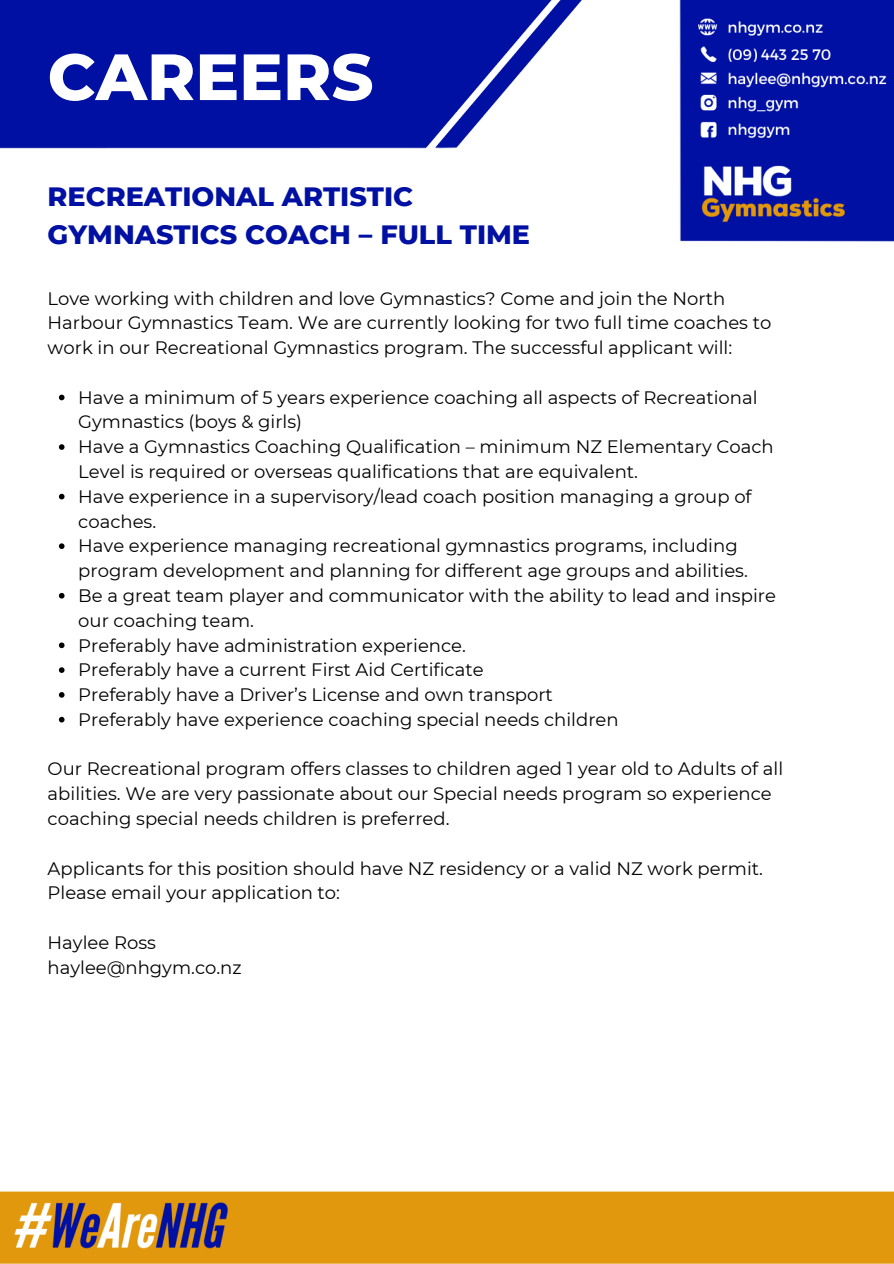
<style>
.page{position:relative;width:894px;height:1264px;background:#fff}
.page>*{position:absolute;margin:0;border:0;box-sizing:border-box;transform-origin:0 0}
.t1{font:800 65.25px "Montserrat";color:#fff}
.t2{font:800 27px/37.2px "Montserrat";color:#0010a2}
.t3{font:18px/24.8px "Montserrat";color:#000}
</style>
<div class="page">
<svg style="left:59px;top:494px;width:5px;height:5px"></svg>
<svg style="left:59px;top:543px;width:5px;height:6px"></svg>
<svg style="left:59px;top:593px;width:5px;height:5px"></svg>
<svg style="left:59px;top:642px;width:5px;height:6px"></svg>
<svg style="left:59px;top:667px;width:5px;height:6px"></svg>
<svg style="left:59px;top:692px;width:5px;height:5px"></svg>
<svg style="left:59px;top:717px;width:5px;height:5px"></svg>
<img style="left:0;top:0;width:893px;height:450px">
<img style="left:0;top:1191px;width:893px;height:72px">
<p class="t1" style="left:48px;top:37px;width:327px">CAREERS</p>
<p class="t2" style="left:48px;top:178px;width:484px">RECREATIONAL ARTISTIC<br>GYMNASTICS COACH – FULL TIME</p>
<p class="t3" style="left:48px;top:286px;width:725px">Love working with children and love Gymnastics? Come and join the North<br>Harbour Gymnastics Team. We are currently looking for two full time coaches to work in our Recreational Gymnastics program. The successful applicant will:</p>
<p class="t3" style="left:78px;top:385px;width:680px">Have a minimum of 5 years experience coaching all aspects of Recreational<br>Gymnastics (boys &amp; girls)</p>
<p class="t3" style="left:78px;top:434px;width:696px">Have a Gymnastics Coaching Qualification – minimum NZ Elementary Coach<br>Level is required or overseas qualifications that are equivalent.</p>
<p class="t3" style="left:78px;top:484px;width:674px">Have experience in a supervisory/lead coach position managing a group of coaches.</p>
<p class="t3" style="left:78px;top:533px;width:671px">Have experience managing recreational gymnastics programs, including program development and planning for different age groups and abilities.</p>
<p class="t3" style="left:78px;top:583px;width:699px">Be a great team player and communicator with the ability to lead and inspire our coaching team.</p>
<p class="t3" style="left:78px;top:632px;width:389px">Preferably have administration experience.</p>
<p class="t3" style="left:78px;top:657px;width:406px">Preferably have a current First Aid Certificate</p>
<p class="t3" style="left:78px;top:682px;width:476px">Preferably have a Driver’s License and own transport</p>
<p class="t3" style="left:78px;top:707px;width:541px">Preferably have experience coaching special needs children</p>
<p class="t3" style="left:48px;top:756px;width:737px">Our Recreational program offers classes to children aged 1 year old to Adults of all abilities. We are very passionate about our Special needs program so experience coaching special needs children is preferred.</p>
<p class="t3" style="left:48px;top:855px;width:716px">Applicants for this position should have NZ residency or a valid NZ work permit.</p>
<p class="t3" style="left:48px;top:880px;width:294px">Please email your application to:</p>
<p class="t3" style="left:48px;top:930px;width:110px">Haylee Ross</p>
<p class="t3" style="left:48px;top:954px;width:195px">haylee@nhgym.co.nz</p>
</div>
